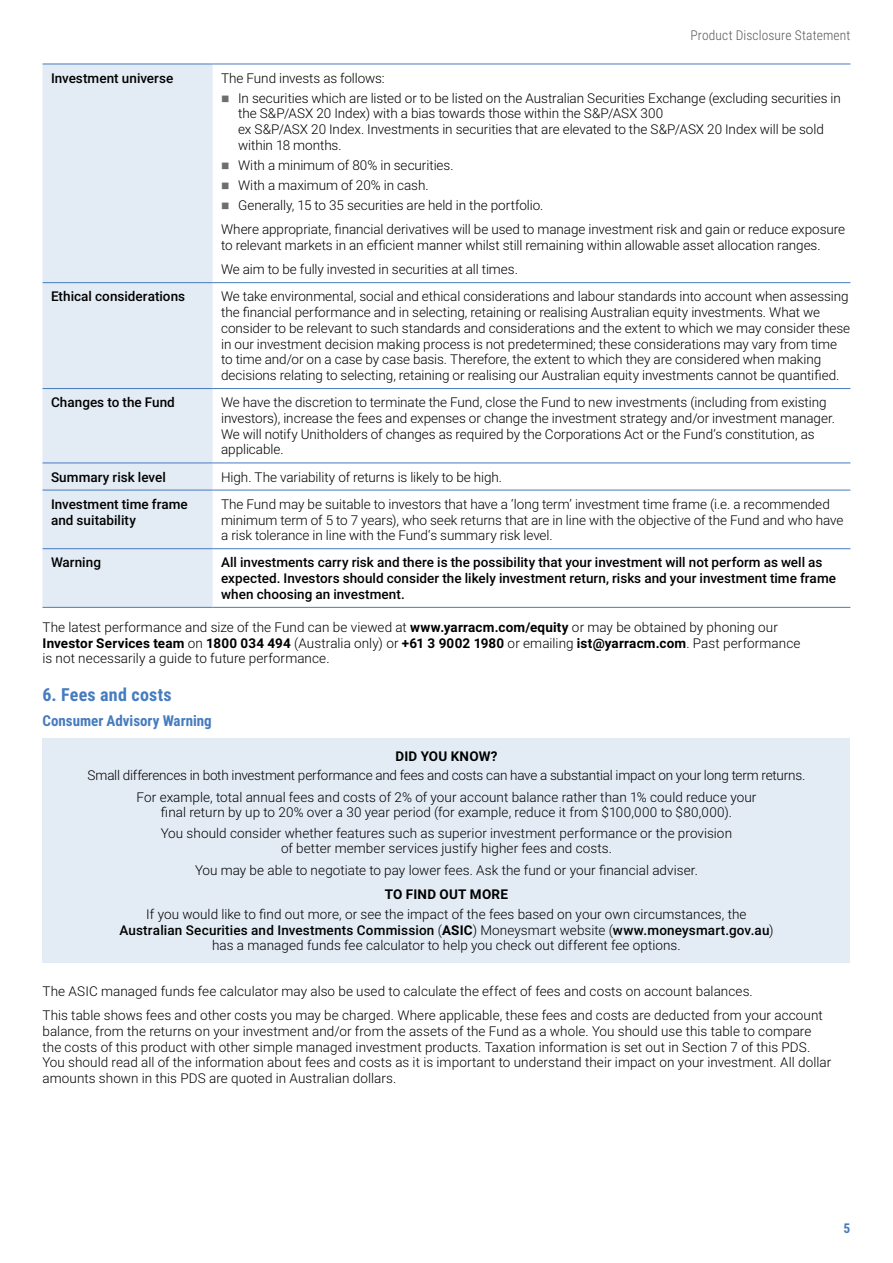
<style>
.page{position:relative;width:893px;height:1263px;background:#fff}
.page>*{position:absolute;margin:0;border:0;box-sizing:border-box;transform-origin:0 0}
.t1{font:700 18px "Roboto Condensed";letter-spacing:.015em;color:#467cbf}
.t2{font:700 15px "Roboto Condensed";color:#467cbf}
.t3{font:300 13.5px/15.8px "Roboto";color:#000}
.t4{font:500 13.5px/15.8px "Roboto";color:#000}
.t5{font:300 13.5px "Roboto Condensed";letter-spacing:.01em;color:#58595b}
.t6{font:700 13.5px "Roboto";letter-spacing:.02em;color:#000}
.t7{font:700 13.5px "Roboto Condensed";color:#467cbf}
.s1{font-weight:700}
.s2{font-weight:500}
</style>
<div class="page">
<div style="left:43px;top:65px;width:170px;height:542px;background:#e3ebf5"></div>
<hr style="left:213px;top:64px;width:637px;height:1px;background:#467cbf">
<hr style="left:43px;top:282px;width:170px;height:1px;background:#467cbf">
<hr style="left:213px;top:282px;width:637px;height:1px;background:#467cbf">
<hr style="left:43px;top:388px;width:170px;height:1px;background:#467cbf">
<hr style="left:213px;top:388px;width:637px;height:1px;background:#467cbf">
<hr style="left:43px;top:463px;width:170px;height:1px;background:#467cbf">
<hr style="left:213px;top:463px;width:637px;height:1px;background:#467cbf">
<hr style="left:43px;top:490px;width:170px;height:1px;background:#467cbf">
<hr style="left:213px;top:490px;width:637px;height:1px;background:#467cbf">
<hr style="left:43px;top:548px;width:170px;height:1px;background:#467cbf">
<hr style="left:213px;top:548px;width:637px;height:1px;background:#467cbf">
<hr style="left:43px;top:607px;width:170px;height:1px;background:#467cbf">
<hr style="left:213px;top:607px;width:637px;height:1px;background:#467cbf">
<hr style="left:43px;top:64px;width:170px;height:1px;background:#467cbf">
<div style="left:43px;top:738px;width:807px;height:225px;background:#e3ebf5"></div>
<p class="t5" style="left:690px;top:26px;width:162px">Product Disclosure Statement</p>
<p class="t4" style="left:51px;top:69px;width:124px">Investment universe</p>
<p class="t3" style="left:238px;top:67px;width:604px;line-height:20px;text-indent:-17px">The Fund invests as follows:<br>In securities which are listed or to be listed on the Australian Securities Exchange (excluding securities in</p>
<p class="t3" style="left:238px;top:105px;width:587px">the S&amp;P/ASX 20 Index) with a bias towards those within the S&amp;P/ASX 300<br>ex S&amp;P/ASX 20 Index. Investments in securities that are elevated to the S&amp;P/ASX 20 Index will be sold within 18 months.</p>
<p class="t3" style="left:238px;top:155px;width:307px;line-height:20px">With a minimum of 80% in securities.<br>With a maximum of 20% in cash.<br>Generally, 15 to 35 securities are held in the portfolio.</p>
<p class="t3" style="left:221px;top:221px;width:626px">Where appropriate, financial derivatives will be used to manage investment risk and gain or reduce exposure to relevant markets in an efficient manner whilst still remaining within allowable asset allocation ranges.</p>
<p class="t3" style="left:221px;top:261px;width:298px">We aim to be fully invested in securities at all times.</p>
<p class="t4" style="left:51px;top:288px;width:136px">Ethical considerations</p>
<p class="t3" style="left:221px;top:288px;width:631px">We take environmental, social and ethical considerations and labour standards into account when assessing the financial performance and in selecting, retaining or realising Australian equity investments. What we consider to be relevant to such standards and considerations and the extent to which we may consider these in our investment decision making process is not predetermined; these considerations may vary from time to time and/or on a case by case basis. Therefore, the extent to which they are considered when making decisions relating to selecting, retaining or realising our Australian equity investments cannot be quantified.</p>
<p class="t4" style="left:51px;top:394px;width:125px">Changes to the Fund</p>
<p class="t3" style="left:221px;top:394px;width:615px">We have the discretion to terminate the Fund, close the Fund to new investments (including from existing investors), increase the fees and expenses or change the investment strategy and/or investment manager.<br>We will notify Unitholders of changes as required by the Corporations Act or the Fund‘s constitution, as applicable.</p>
<p class="t4" style="left:51px;top:468px;width:116px">Summary risk level</p>
<p class="t3" style="left:221px;top:468px;width:283px">High. The variability of returns is likely to be high.</p>
<p class="t4" style="left:51px;top:496px;width:138px">Investment time frame and suitability</p>
<p class="t3" style="left:221px;top:496px;width:624px">The Fund may be suitable to investors that have a ‘long term’ investment time frame (i.e. a recommended minimum term of 5 to 7 years), who seek returns that are in line with the objective of the Fund and who have a risk tolerance in line with the Fund‘s summary risk level.</p>
<p class="t4" style="left:51px;top:554px;width:51px">Warning</p>
<p class="t4" style="left:221px;top:554px;width:616px">All investments carry risk and there is the possibility that your investment will not perform as well as expected. Investors should consider the likely investment return, risks and your investment time frame when choosing an investment.</p>
<p class="t3" style="left:43px;top:619px;width:759px">The latest performance and size of the Fund can be viewed at <span class="s1">www.yarracm.com/equity</span> or may be obtained by phoning our<br><span class="s1">Investor Services team</span> on <span class="s1">1800 034 494</span> (Australia only) or <span class="s1">+61 3 9002 1980</span> or emailing <span class="s1">ist@yarracm.com</span>. Past performance is not necessarily a guide to future performance.</p>
<h1 class="t1" style="left:43px;top:682px;width:131px">6. Fees and costs</h1>
<p class="t2" style="left:43px;top:710px;width:171px">Consumer Advisory Warning</p>
<p class="t6" style="left:395px;top:747px;width:104px">DID YOU KNOW?</p>
<p class="t3" style="left:88px;top:764px;width:719px;line-height:21.5px;text-align:center">Small differences in both investment performance and fees and costs can have a substantial impact on your long term returns.<br>For example, total annual fees and costs of 2% of your account balance rather than 1% could reduce your</p>
<p class="t3" style="left:161px;top:801px;width:573px;line-height:21.5px">final return by up to 20% over a 30 year period (for example, reduce it from $100,000 to $80,000).<br>You should consider whether features such as superior investment performance or the provision</p>
<p class="t3" style="left:195px;top:837px;width:504px;line-height:21.5px;text-align:center">of better member services justify higher fees and costs.<br>You may be able to negotiate to pay lower fees. Ask the fund or your financial adviser.</p>
<p class="t6" style="left:385px;top:885px;width:125px">TO FIND OUT MORE</p>
<p class="t3" style="left:119px;top:906px;width:656px;text-align:center">If you would like to find out more, or see the impact of the fees based on your own circumstances, the<br><span class="s2">Australian Securities and Investments Commission</span> (<span class="s1">ASIC</span>) Moneysmart website (<span class="s2">www.moneysmart.gov.au</span>) has a managed funds fee calculator to help you check out different fee options.</p>
<p class="t3" style="left:42px;top:978px;width:782px;line-height:24.3px">The ASIC managed funds fee calculator may also be used to calculate the effect of fees and costs on account balances.<br>This table shows fees and other costs you may be charged. Where applicable, these fees and costs are deducted from your account</p>
<p class="t3" style="left:42px;top:1023px;width:790px">balance, from the returns on your investment and/or from the assets of the Fund as a whole. You should use this table to compare the costs of this product with other simple managed investment products. Taxation information is set out in Section 7 of this PDS.<br>You should read all of the information about fees and costs as it is important to understand their impact on your investment. All dollar amounts shown in this PDS are quoted in Australian dollars.</p>
<p class="t7" style="left:844px;top:1219px;width:8px">5</p>
</div>
